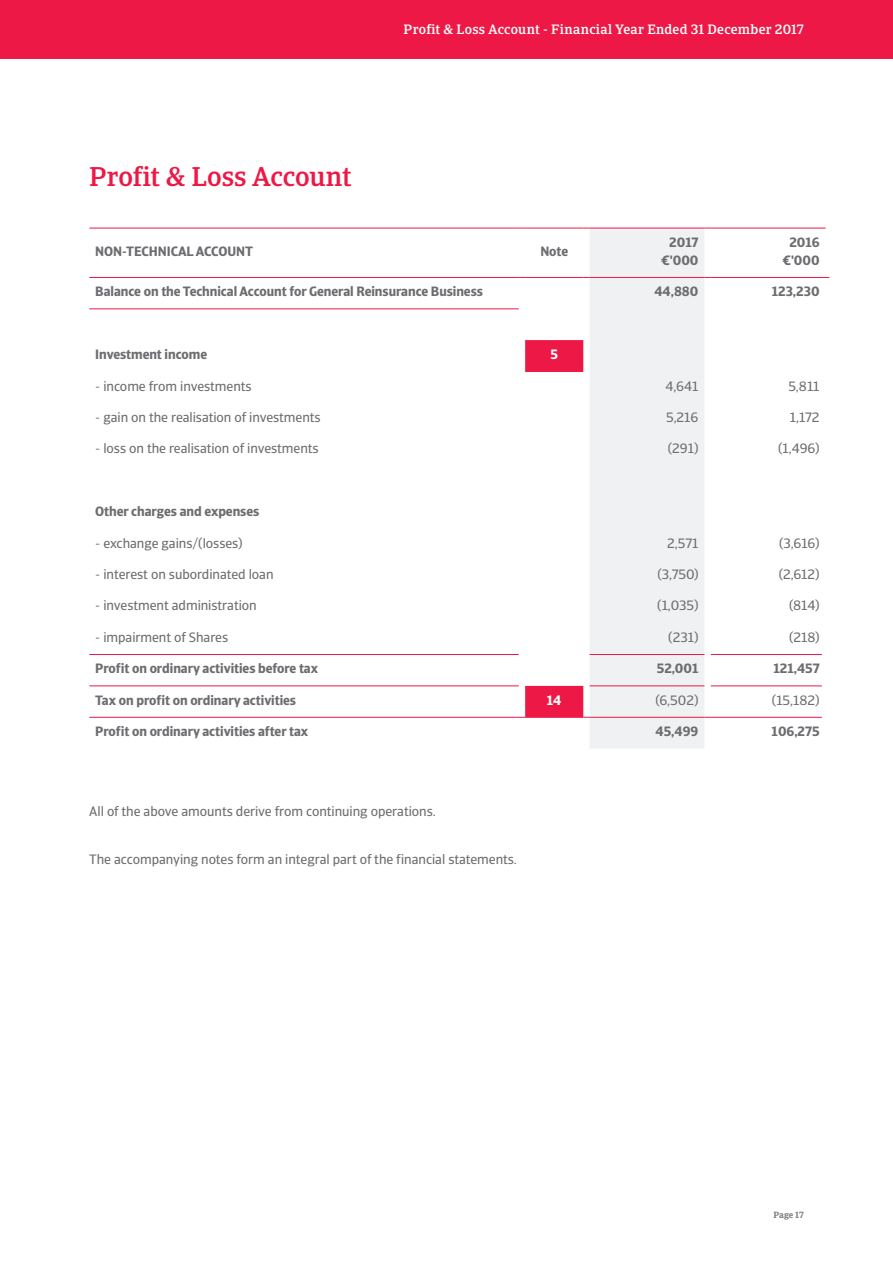
<style>
.page{position:relative;width:893px;height:1263px;background:#fff}
.page>*{position:absolute;margin:0;border:0;box-sizing:border-box;transform-origin:0 0}
.t1{font:500 27px "Catalana";letter-spacing:-.005em;color:#ed1845}
.t2{font:13.5px "Catalana Sans";letter-spacing:-.005em;color:#6c6d70}
.t3{font:700 13.5px/18px "Catalana Sans";letter-spacing:-.005em;color:#6c6d70;text-align:center}
.t4{font:500 13.5px "Catalana";letter-spacing:.02em;color:#fff}
.t5{font:700 13.5px "Catalana Sans";color:#fff}
.t6{font:700 9px "Catalana";letter-spacing:-.005em;color:#808285}
</style>
<div class="page">
<div style="left:0;top:0;width:893px;height:59px;background:#ed1845"></div>
<div style="left:590px;top:229px;width:114px;height:520px;background:#f0f1f2"></div>
<hr style="left:89px;top:308px;width:430px;height:1px;background:#ed1845">
<hr style="left:525px;top:340px;width:58px;height:1px;background:#ed1845">
<hr style="left:89px;top:654px;width:430px;height:1px;background:#ed1845">
<hr style="left:590px;top:654px;width:114px;height:1px;background:#ed1845">
<hr style="left:711px;top:654px;width:111px;height:1px;background:#ed1845">
<hr style="left:89px;top:228px;width:430px;height:1px;background:#ed1845">
<hr style="left:525px;top:228px;width:58px;height:1px;background:#ed1845">
<hr style="left:590px;top:228px;width:114px;height:1px;background:#ed1845">
<hr style="left:711px;top:228px;width:115px;height:1px;background:#ed1845">
<hr style="left:89px;top:685px;width:430px;height:1px;background:#ed1845">
<hr style="left:590px;top:685px;width:114px;height:1px;background:#ed1845">
<hr style="left:711px;top:685px;width:111px;height:1px;background:#ed1845">
<hr style="left:89px;top:717px;width:430px;height:1px;background:#ed1845">
<svg style="left:519px;top:341px;width:71px;height:377px"></svg>
<hr style="left:590px;top:717px;width:114px;height:1px;background:#ed1845">
<hr style="left:711px;top:717px;width:111px;height:1px;background:#ed1845">
<hr style="left:89px;top:277px;width:430px;height:1px;background:#ed1845">
<hr style="left:525px;top:277px;width:58px;height:1px;background:#ed1845">
<hr style="left:590px;top:277px;width:114px;height:1px;background:#ed1845">
<hr style="left:711px;top:277px;width:118px;height:1px;background:#ed1845">
<h1 class="t1" style="left:89px;top:160px;width:264px">Profit &amp; Loss Account</h1>
<p class="t4" style="left:404px;top:22px;width:402px">Profit &amp; Loss Account - Financial Year Ended 31 December 2017</p>
<p class="t3" style="left:95px;top:242px;width:159px">NON-TECHNICAL ACCOUNT</p>
<p class="t3" style="left:540px;top:242px;width:29px">Note</p>
<p class="t3" style="left:661px;top:233px;width:39px">2017 €'000</p>
<p class="t3" style="left:782px;top:233px;width:39px">2016 €'000</p>
<p class="t3" style="left:95px;top:282px;width:389px">Balance on the Technical Account for General Reinsurance Business</p>
<p class="t3" style="left:654px;top:282px;width:46px">44,880</p>
<p class="t3" style="left:772px;top:282px;width:49px">123,230</p>
<p class="t3" style="left:95px;top:346px;width:113px">Investment income</p>
<p class="t5" style="left:550px;top:346px;width:9px">5</p>
<p class="t2" style="left:95px;top:378px;width:158px">- income from investments</p>
<p class="t2" style="left:666px;top:378px;width:34px">4,641</p>
<p class="t2" style="left:788px;top:378px;width:33px">5,811</p>
<p class="t2" style="left:95px;top:409px;width:227px">- gain on the realisation of investments</p>
<p class="t2" style="left:666px;top:409px;width:34px">5,216</p>
<p class="t2" style="left:790px;top:409px;width:31px">1,172</p>
<p class="t2" style="left:95px;top:441px;width:225px">- loss on the realisation of investments</p>
<p class="t2" style="left:668px;top:441px;width:32px">(291)</p>
<p class="t2" style="left:778px;top:441px;width:43px">(1,496)</p>
<p class="t3" style="left:95px;top:503px;width:165px">Other charges and expenses</p>
<p class="t2" style="left:95px;top:535px;width:149px">- exchange gains/(losses)</p>
<p class="t2" style="left:667px;top:535px;width:33px">2,571</p>
<p class="t2" style="left:779px;top:535px;width:42px">(3,616)</p>
<p class="t2" style="left:95px;top:566px;width:180px">- interest on subordinated loan</p>
<p class="t2" style="left:657px;top:566px;width:43px">(3,750)</p>
<p class="t2" style="left:779px;top:566px;width:42px">(2,612)</p>
<p class="t2" style="left:95px;top:597px;width:163px">- investment administration</p>
<p class="t2" style="left:657px;top:597px;width:43px">(1,035)</p>
<p class="t2" style="left:789px;top:597px;width:32px">(814)</p>
<p class="t2" style="left:95px;top:629px;width:134px">- impairment of Shares</p>
<p class="t2" style="left:668px;top:629px;width:32px">(231)</p>
<p class="t2" style="left:789px;top:629px;width:32px">(218)</p>
<p class="t3" style="left:95px;top:659px;width:224px">Profit on ordinary activities before tax</p>
<p class="t3" style="left:657px;top:659px;width:43px">52,001</p>
<p class="t3" style="left:773px;top:659px;width:48px">121,457</p>
<p class="t3" style="left:95px;top:691px;width:202px">Tax on profit on ordinary activities</p>
<p class="t5" style="left:547px;top:691px;width:16px">14</p>
<p class="t2" style="left:656px;top:692px;width:44px">(6,502)</p>
<p class="t2" style="left:772px;top:692px;width:49px">(15,182)</p>
<p class="t3" style="left:95px;top:722px;width:214px">Profit on ordinary activities after tax</p>
<p class="t3" style="left:656px;top:722px;width:44px">45,499</p>
<p class="t3" style="left:772px;top:722px;width:49px">106,275</p>
<p class="t2" style="left:89px;top:803px;width:348px">All of the above amounts derive from continuing operations.</p>
<p class="t2" style="left:89px;top:851px;width:429px">The accompanying notes form an integral part of the financial statements.</p>
<p class="t6" style="left:773px;top:1209px;width:32px">Page 17</p>
</div>
